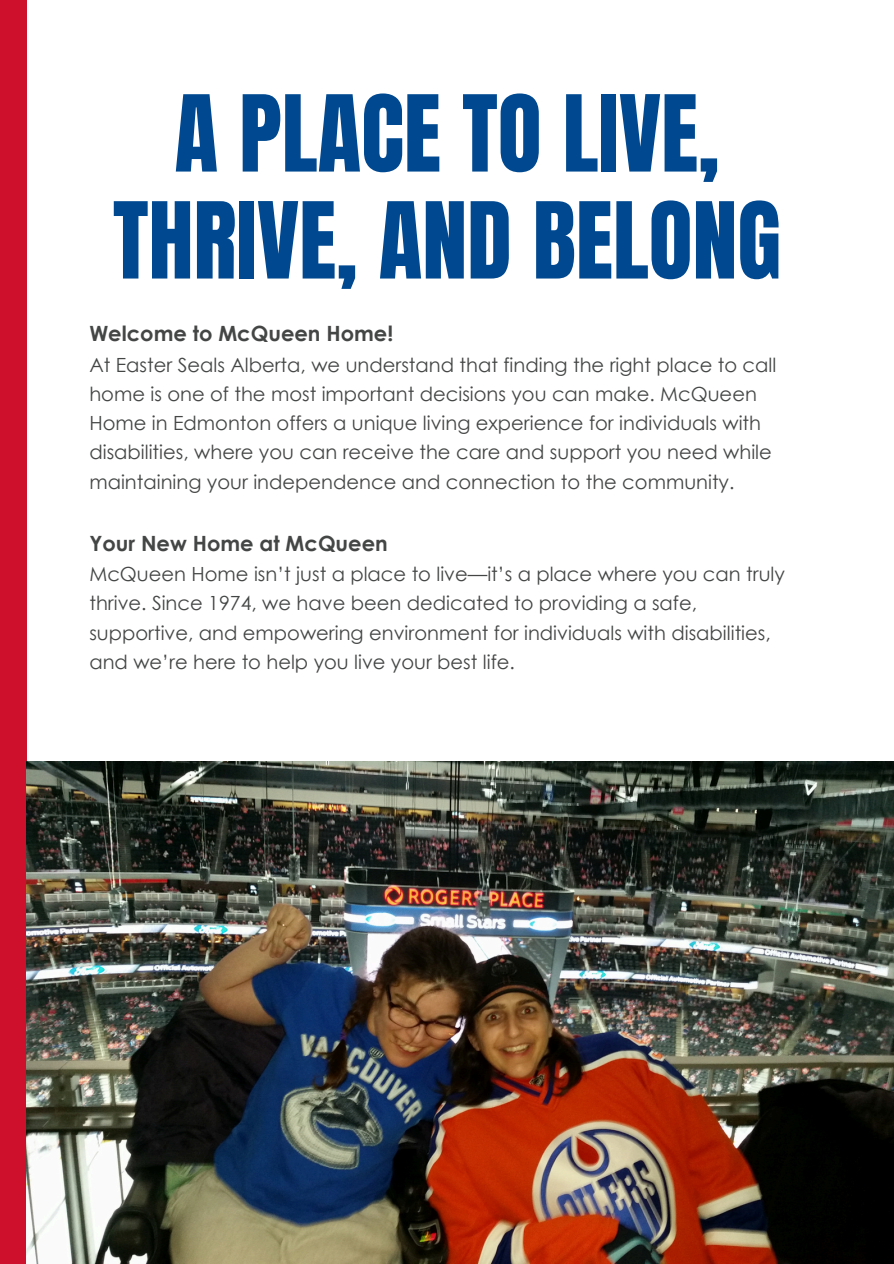
<style>
.page{position:relative;width:894px;height:1264px;background:#fff}
.page>*{position:absolute;margin:0;border:0;box-sizing:border-box;transform-origin:0 0}
.t1{font:90px/106.9px "Anton";color:#004990;text-align:center}
.t2{font:700 21px "Century Gothic";color:#444645}
.t3{font:19.5px/29.2px "Century Gothic";color:#444645}
</style>
<div class="page">
<div style="left:0;top:0;width:26px;height:1263px;background:#cf102d"></div>
<img style="left:26px;top:761px;width:867px;height:502px">
<p class="t1" style="left:113px;top:82px;width:669px">A PLACE TO LIVE,<br>THRIVE, AND BELONG</p>
<h1 class="t2" style="left:89px;top:320px;width:305px">Welcome to McQueen Home!</h1>
<p class="t3" style="left:89px;top:349px;width:688px">At Easter Seals Alberta, we understand that finding the right place to call home is one of the most important decisions you can make. McQueen Home in Edmonton offers a unique living experience for individuals with disabilities, where you can receive the care and support you need while maintaining your independence and connection to the community.</p>
<p class="t2" style="left:89px;top:529px;width:300px">Your New Home at McQueen</p>
<p class="t3" style="left:89px;top:558px;width:696px">McQueen Home isn’t just a place to live—it’s a place where you can truly thrive. Since 1974, we have been dedicated to providing a safe, supportive, and empowering environment for individuals with disabilities, and we’re here to help you live your best life.</p>
</div>
